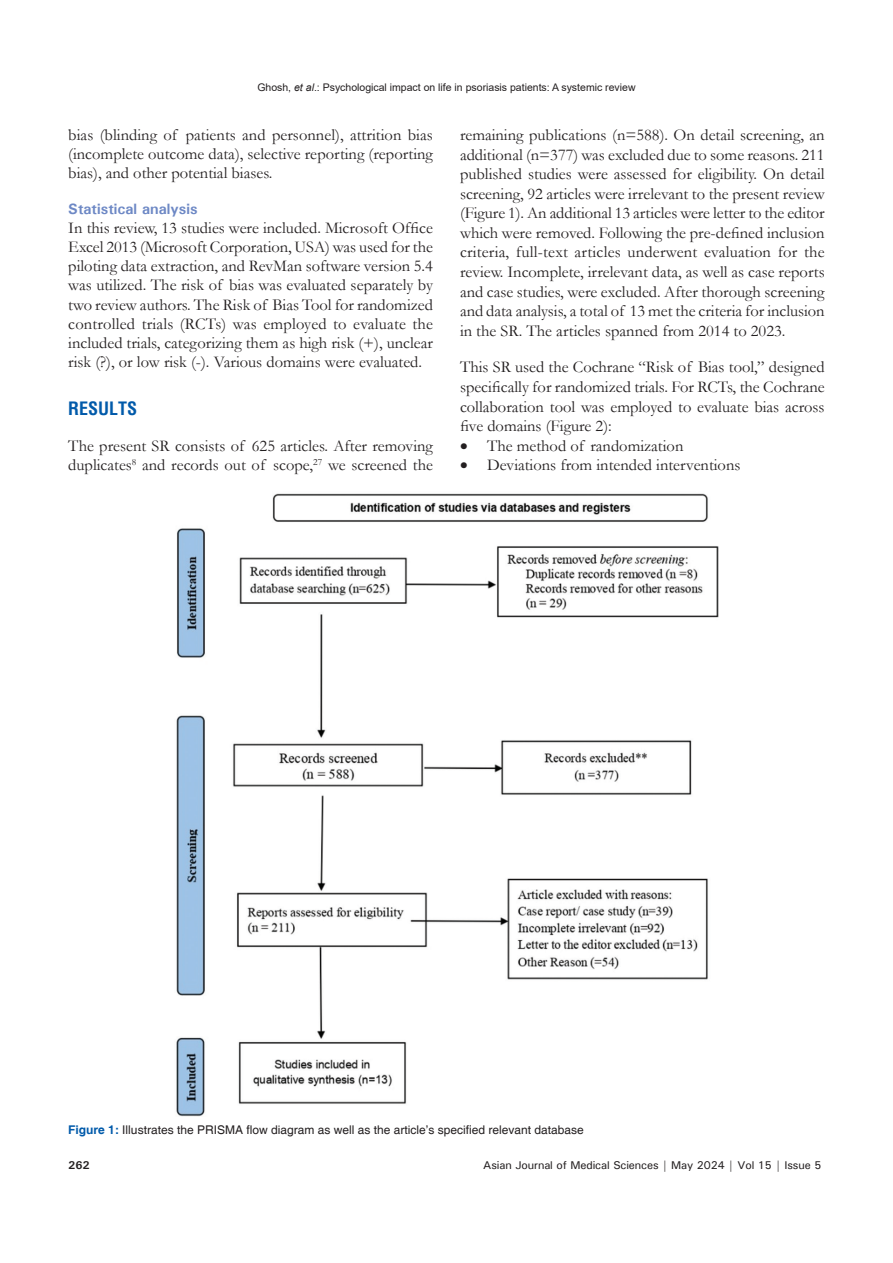
<style>
.page{position:relative;width:893px;height:1263px;background:#fff}
.page>*{position:absolute;margin:0;border:0;box-sizing:border-box;transform-origin:0 0}
.t1{font:700 condensed 18px "Helvetica";color:#015aaa}
.TX{font:16.5px/19.2px "Garamond";color:#231f20;text-align:justify}
.TX_No_After_Space{font:16.5px/19.5px "Garamond";color:#231f20;text-align:justify}
.L{font:16.5px "Garamond";color:#231f20}
.t2{font:700 15px "Univers";color:#6d88c5}
.FGC{font:12px "Helvetica";color:#231f20}
.t3{font:500 11.25px "Univers";letter-spacing:-.01em;color:#231f20}
.t4{font:700 11.25px "Univers";color:#231f20}
.t5{font:10.5px "Arial";color:#231f20}
.s1{font-style:italic}
.s2{font-weight:700;color:#015aaa}
</style>
<div class="page">
<img style="left:176px;top:493px;width:543px;height:623px">
<p class="t5" style="left:257px;top:80px;width:380px">Ghosh, <span class="s1">et al</span>.: Psychological impact on life in psoriasis patients: A systemic review</p>
<p class="TX" style="left:68px;top:125px;width:366px">bias (blinding of patients and personnel), attrition bias (incomplete outcome data), selective reporting (reporting bias), and other potential biases.</p>
<h2 class="t2" style="left:68px;top:200px;width:131px">Statistical analysis</h2>
<p class="TX" style="left:68px;top:218px;width:366px">In this review, 13 studies were included. Microsoft Office Excel 2013 (Microsoft Corporation, USA) was used for the piloting data extraction, and RevMan software version 5.4 was utilized. The risk of bias was evaluated separately by two review authors. The Risk of Bias Tool for randomized controlled trials (RCTs) was employed to evaluate the included trials, categorizing them as high risk (+), unclear risk (?), or low risk (-). Various domains were evaluated.</p>
<h1 class="t1" style="left:68px;top:396px;width:71px">RESULTS</h1>
<p class="TX" style="left:68px;top:436px;width:366px">The present SR consists of 625 articles. After removing duplicates<sup>8</sup> and records out of scope,<sup>27</sup> we screened the</p>
<p class="TX" style="left:460px;top:125px;width:366px">remaining publications (n=588). On detail screening, an additional (n=377) was excluded due to some reasons. 211 published studies were assessed for eligibility. On detail screening, 92 articles were irrelevant to the present review (Figure 1). An additional 13 articles were letter to the editor which were removed. Following the pre-defined inclusion criteria, full-text articles underwent evaluation for the review. Incomplete, irrelevant data, as well as case reports and case studies, were excluded. After thorough screening and data analysis, a total of 13 met the criteria for inclusion in the SR. The articles spanned from 2014 to 2023.</p>
<p class="TX_No_After_Space" style="left:460px;top:357px;width:366px">This SR used the Cochrane “Risk of Bias tool,” designed specifically for randomized trials. For RCTs, the Cochrane collaboration tool was employed to evaluate bias across five domains (Figure 2):</p>
<p class="L" style="left:460px;top:434px;width:225px">• The method of randomization</p>
<p class="L" style="left:460px;top:454px;width:282px">• Deviations from intended interventions</p>
<p class="FGC" style="left:68px;top:1123px;width:517px"><span class="s2">Figure 1:</span> Illustrates the PRISMA flow diagram as well as the article’s specified relevant database</p>
<p class="t4" style="left:68px;top:1158px;width:23px">262</p>
<p class="t3" style="left:483px;top:1157px;width:340px">Asian Journal of Medical Sciences | May 2024 | Vol 15 | Issue 5</p>
</div>
